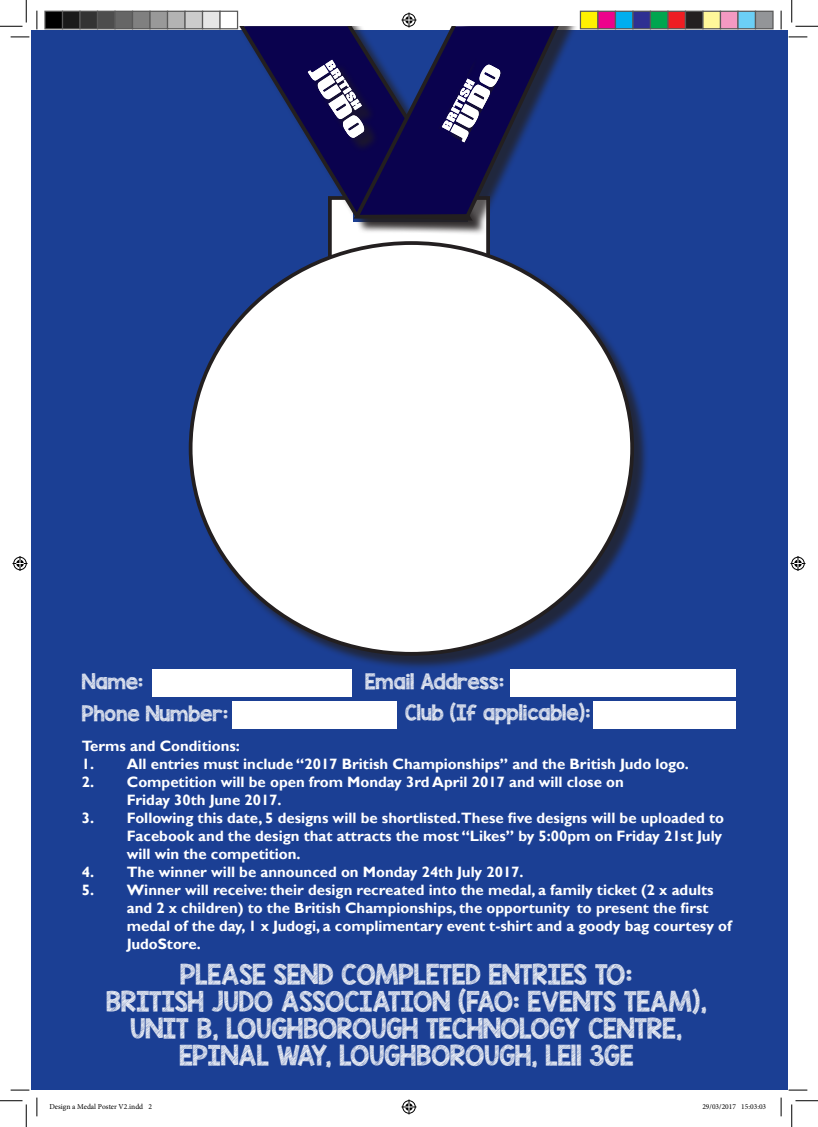
<style>
.page{position:relative;width:818px;height:1127px;background:#fff}
.page>*{position:absolute;margin:0;border:0;box-sizing:border-box;transform-origin:0 0}
.t1{font:22.5px "KG Blank Space Sketch";color:#fff}
.t2{font:17.5px "KG Blank Space Sketch";color:#fff}
.t3{font:700 15px/18px "Gill Sans";color:#fff}
.t4{font:7.5px "Minion Pro";color:#000}
</style>
<div class="page">
<div style="left:32px;top:30px;width:756px;height:1059px;background:#1b3f94"></div>
<div style="left:330px;top:198px;width:158px;height:68px;background:#fff"></div>
<div style="left:191px;top:243px;width:458px;height:428px;background:#231f20;opacity:.75"></div>
<div style="left:191px;top:243px;width:441px;height:410px;background:#fff;border-radius:50%"></div>
<div style="left:224px;top:26px;width:263px;height:210px;background:#231f20;opacity:.75"></div>
<svg style="left:219px;top:26px;width:137px;height:196px"></svg>
<div style="left:356px;top:26px;width:222px;height:208px;background:#231f20;opacity:.75"></div>
<svg style="left:350px;top:26px;width:216px;height:194px"></svg>
<div style="left:310px;top:62px;width:69px;height:91px;background:#231f20;opacity:.75"></div>
<svg style="left:308px;top:56px;width:69px;height:82px;background:#4c4677"></svg>
<div style="left:438px;top:57px;width:65px;height:86px;background:#0a024e"></div>
<svg style="left:438px;top:57px;width:62px;height:85px"></svg>
<div style="left:152px;top:669px;width:199px;height:27px;background:#fff"></div>
<div style="left:510px;top:669px;width:226px;height:27px;background:#fff"></div>
<div style="left:233px;top:701px;width:164px;height:27px;background:#fff"></div>
<div style="left:593px;top:701px;width:143px;height:27px;background:#fff"></div>
<svg style="left:11px;top:36px;width:18px;height:2px"></svg>
<svg style="left:788px;top:36px;width:19px;height:2px"></svg>
<svg style="left:11px;top:1089px;width:18px;height:1px"></svg>
<svg style="left:788px;top:1089px;width:19px;height:1px"></svg>
<svg style="left:36px;top:11px;width:2px;height:18px"></svg>
<svg style="left:36px;top:1097px;width:2px;height:18px"></svg>
<svg style="left:780px;top:11px;width:2px;height:18px"></svg>
<svg style="left:780px;top:1097px;width:2px;height:18px"></svg>
<svg style="left:0;top:0;width:27px;height:27px"></svg>
<svg style="left:0;top:1100px;width:27px;height:26px"></svg>
<svg style="left:791px;top:0;width:27px;height:27px"></svg>
<svg style="left:791px;top:1100px;width:27px;height:26px"></svg>
<svg style="left:401px;top:13px;width:15px;height:15px"></svg>
<svg style="left:401px;top:1099px;width:15px;height:15px"></svg>
<svg style="left:13px;top:556px;width:15px;height:15px"></svg>
<svg style="left:790px;top:556px;width:15px;height:15px"></svg>
<div style="left:45px;top:11px;width:18px;height:18px;background:#000"></div>
<div style="left:44px;top:11px;width:19px;height:18px;border:1px solid #595959"></div>
<div style="left:63px;top:11px;width:17px;height:18px;background:#1a1a1a"></div>
<div style="left:62px;top:11px;width:19px;height:18px;border:1px solid #595959"></div>
<div style="left:80px;top:11px;width:18px;height:18px;background:#333"></div>
<div style="left:79px;top:11px;width:19px;height:18px;border:1px solid #595959"></div>
<div style="left:98px;top:11px;width:17px;height:18px;background:#4d4d4d"></div>
<div style="left:97px;top:11px;width:19px;height:18px;border:1px solid #595959"></div>
<div style="left:115px;top:11px;width:18px;height:18px;background:#666"></div>
<div style="left:114px;top:11px;width:19px;height:18px;border:1px solid #595959"></div>
<div style="left:133px;top:11px;width:17px;height:18px;background:#808080"></div>
<div style="left:132px;top:11px;width:19px;height:18px;border:1px solid #595959"></div>
<div style="left:150px;top:11px;width:18px;height:18px;background:#999"></div>
<div style="left:149px;top:11px;width:19px;height:18px;border:1px solid #595959"></div>
<div style="left:168px;top:11px;width:17px;height:18px;background:#b3b3b3"></div>
<div style="left:167px;top:11px;width:19px;height:18px;border:1px solid #595959"></div>
<div style="left:185px;top:11px;width:18px;height:18px;background:#ccc"></div>
<div style="left:184px;top:11px;width:19px;height:18px;border:1px solid #595959"></div>
<div style="left:203px;top:11px;width:17px;height:18px;background:#e6e6e6"></div>
<div style="left:202px;top:11px;width:19px;height:18px;border:1px solid #595959"></div>
<div style="left:220px;top:11px;width:18px;height:18px;background:#fff"></div>
<div style="left:219px;top:11px;width:19px;height:18px;border:1px solid #595959"></div>
<div style="left:580px;top:11px;width:18px;height:18px;background:#fff101"></div>
<div style="left:580px;top:11px;width:18px;height:18px;border:1px solid #595959"></div>
<div style="left:598px;top:11px;width:17px;height:18px;background:#ed028c"></div>
<div style="left:597px;top:11px;width:19px;height:18px;border:1px solid #595959"></div>
<div style="left:615px;top:11px;width:18px;height:18px;background:#00aeef"></div>
<div style="left:615px;top:11px;width:18px;height:18px;border:1px solid #595959"></div>
<div style="left:633px;top:11px;width:17px;height:18px;background:#2e3092"></div>
<div style="left:632px;top:11px;width:19px;height:18px;border:1px solid #595959"></div>
<div style="left:650px;top:11px;width:18px;height:18px;background:#00a54f"></div>
<div style="left:650px;top:11px;width:18px;height:18px;border:1px solid #595959"></div>
<div style="left:668px;top:11px;width:17px;height:18px;background:#ee1d23"></div>
<div style="left:667px;top:11px;width:19px;height:18px;border:1px solid #595959"></div>
<div style="left:685px;top:11px;width:18px;height:18px;background:#231f20"></div>
<div style="left:685px;top:11px;width:18px;height:18px;border:1px solid #595959"></div>
<div style="left:703px;top:11px;width:17px;height:18px;background:#fff79a"></div>
<div style="left:702px;top:11px;width:19px;height:18px;border:1px solid #595959"></div>
<div style="left:720px;top:11px;width:18px;height:18px;background:#f499c2"></div>
<div style="left:720px;top:11px;width:18px;height:18px;border:1px solid #595959"></div>
<div style="left:738px;top:11px;width:17px;height:18px;background:#6bcff6"></div>
<div style="left:737px;top:11px;width:19px;height:18px;border:1px solid #595959"></div>
<div style="left:755px;top:11px;width:18px;height:18px;background:#939598"></div>
<div style="left:755px;top:11px;width:18px;height:18px;border:1px solid #595959"></div>
<svg style="left:49px;top:1089px;width:103px;height:1px"></svg>
<p class="t2" style="left:82px;top:669px;width:63px">Name:</p>
<p class="t2" style="left:365px;top:669px;width:141px">Email Address:</p>
<p class="t2" style="left:82px;top:701px;width:148px">Phone Number:</p>
<p class="t2" style="left:405px;top:699px;width:187px">Club (If applicable):</p>
<p class="t3" style="left:82px;top:737px;width:160px">Terms and Conditions:</p>
<p class="t3" style="left:82px;top:755px;width:608px">1. All entries must include “2017 British Championships” and the British Judo logo.</p>
<p class="t3" style="left:127px;top:773px;width:498px;text-indent:-45px">2. Competition will be open from Monday 3rd April 2017 and will close on<br>Friday 30th June 2017.</p>
<p class="t3" style="left:127px;top:809px;width:599px;text-indent:-45px">3. Following this date, 5 designs will be shortlisted.These five designs will be uploaded to<br>Facebook and the design that attracts the most “Likes” by 5:00pm on Friday 21st July will win the competition.</p>
<p class="t3" style="left:82px;top:863px;width:443px">4. The winner will be announced on Monday 24th July 2017.</p>
<p class="t3" style="left:127px;top:881px;width:606px;text-indent:-45px">5. Winner will receive: their design recreated into the medal, a family ticket (2 x adults and 2 x children) to the British Championships, the opportunity to present the first medal of the day, 1 x Judogi, a complimentary event t-shirt and a goody bag courtesy of JudoStore.</p>
<p class="t1" style="left:180px;top:958px;width:453px">PLEASE SEND COMPLETED ENTRIES TO:</p>
<p class="t1" style="left:106px;top:985px;width:602px">BRITISH JUDO ASSOCIATION (FAO: EVENTS TEAM),</p>
<p class="t1" style="left:130px;top:1012px;width:553px">UNIT B, LOUGHBOROUGH TECHNOLOGY CENTRE,</p>
<p class="t1" style="left:179px;top:1039px;width:455px">EPINAL WAY, LOUGHBOROUGH, LE11 3GE</p>
<p class="t4" style="left:49px;top:1101px;width:104px">Design a Medal Poster V2.indd 2</p>
<p class="t4" style="left:702px;top:1101px;width:65px">29/03/2017 15:03:03</p>
</div>
